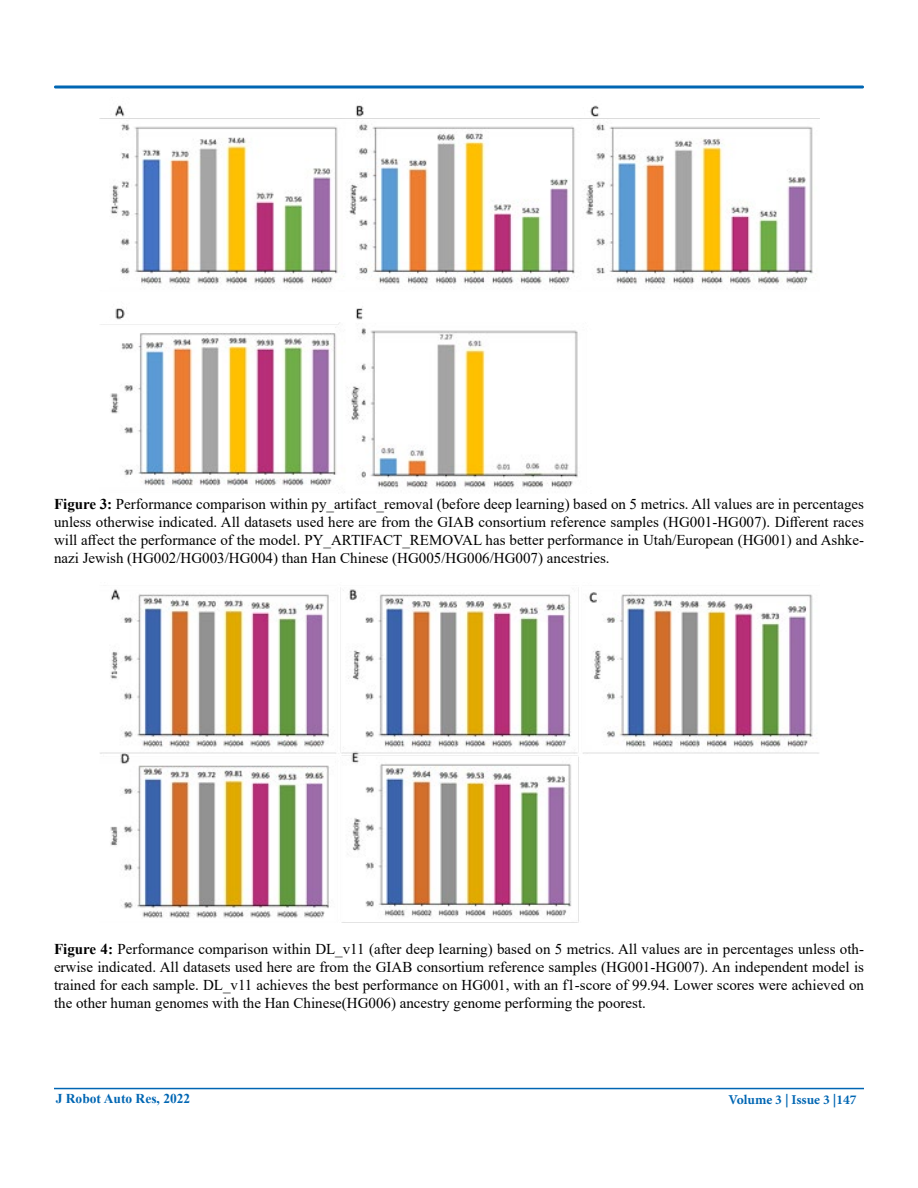
<style>
.page{position:relative;width:918px;height:1188px;background:#fff}
.page>*{position:absolute;margin:0;border:0;box-sizing:border-box;transform-origin:0 0}
.t1{font:15px/18px "Times New Roman";color:#000;text-align:justify}
.t2{font:700 13.5px "Minion Pro";color:#0066b3}
.t3{font:700 13.5px "Times New Roman";color:#0066b3}
.s1{font-weight:700}
</style>
<div class="page">
<hr style="left:54px;top:1088px;width:810px;height:1px;background:#0066b3">
<div style="left:54px;top:86px;width:810px;height:2px;border:2px solid #0066b3"></div>
<img style="left:99px;top:105px;width:720px;height:384px">
<img style="left:100px;top:588px;width:719px;height:335px">
<p class="t1" style="left:54px;top:495px;width:812px"><span class="s1">Figure 3:</span> Performance comparison within py_artifact_removal (before deep learning) based on 5 metrics. All values are in percentages unless otherwise indicated. All datasets used here are from the GIAB consortium reference samples (HG001-HG007). Different races will affect the performance of the model. PY_ARTIFACT_REMOVAL has better performance in Utah/European (HG001) and Ashke&shy;nazi Jewish (HG002/HG003/HG004) than Han Chinese (HG005/HG006/HG007) ancestries.</p>
<p class="t1" style="left:54px;top:939px;width:812px"><span class="s1">Figure 4:</span> Performance comparison within DL_v11 (after deep learning) based on 5 metrics. All values are in percentages unless oth&shy;erwise indicated. All datasets used here are from the GIAB consortium reference samples (HG001-HG007). An independent model is trained for each sample. DL_v11 achieves the best performance on HG001, with an f1-score of 99.94. Lower scores were achieved on the other human genomes with the Han Chinese(HG006) ancestry genome performing the poorest.</p>
<p class="t3" style="left:56px;top:1089px;width:136px">J Robot Auto Res, 2022</p>
<p class="t2" style="left:729px;top:1090px;width:130px">Volume 3 | Issue 3 |147</p>
</div>
